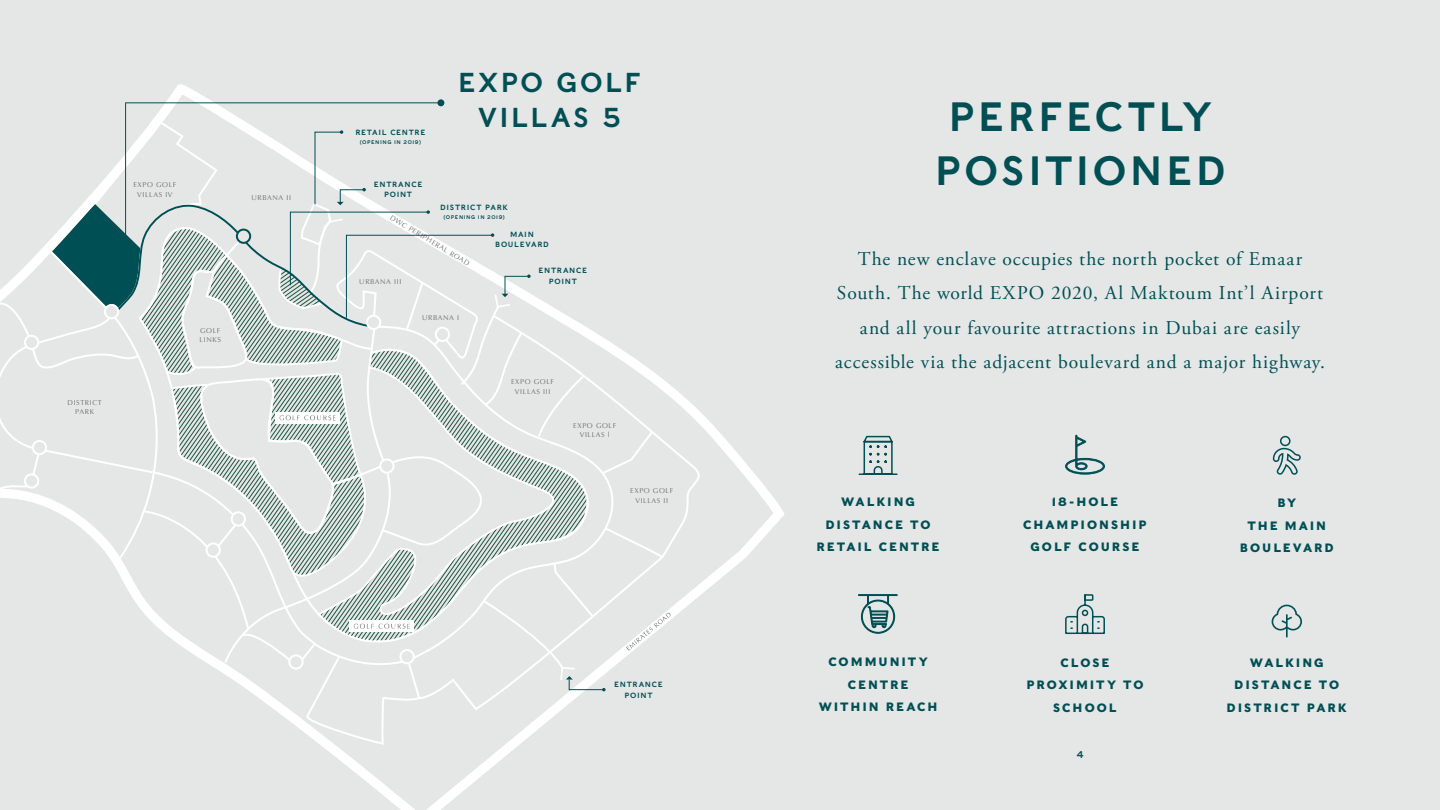
<style>
.page{position:relative;width:1440px;height:810px;background:#e5e7e6}
.page>*{position:absolute;margin:0;border:0;box-sizing:border-box;transform-origin:0 0}
.t1{font:40.5px/54px "Caslons Egyptian";letter-spacing:.065em;color:#004f54;text-align:center}
.t2{font:27.08px/34.8px "Caslons Egyptian";letter-spacing:.085em;color:#004f54;text-align:center}
.t3{font:19.5px/34.5px "Adobe Garamond Pro";letter-spacing:.045em;color:#004f54;text-align:center}
.t4{font:700 12px/22.5px "Caslons Egyptian";letter-spacing:.16em;color:#004f54;text-align:center}
.t5{font:9.75px "Caslons Egyptian";color:#004f54}
.t6{font:7.5px/10.5px "Caslons Egyptian";letter-spacing:.085em;color:#004f54;text-align:center}
.t7{font:7.05px/9.8px "Optima";letter-spacing:.085em;color:#6d6e70;text-align:center}
.t8{font:5.25px "Caslons Egyptian";letter-spacing:.105em;color:#004f54}
</style>
<div class="page">
<svg style="left:126px;top:84px;width:659px;height:726px"></svg>
<svg style="left:670px;top:313px;width:41px;height:247px"></svg>
<hr style="left:125px;top:102px;width:316px;height:1px;background:#004f54">
<div style="left:437px;top:99px;width:7px;height:7px;background:#004f54;border-radius:50%"></div>
<svg style="left:1065px;top:435px;width:40px;height:39px"></svg>
<svg style="left:1065px;top:594px;width:40px;height:41px"></svg>
<svg style="left:858px;top:594px;width:40px;height:40px"></svg>
<svg style="left:1272px;top:435px;width:29px;height:40px"></svg>
<hr style="left:125px;top:103px;width:1px;height:140px;background:#004f54">
<svg style="left:1272px;top:605px;width:30px;height:33px"></svg>
<svg style="left:858px;top:435px;width:40px;height:40px"></svg>
<svg style="left:0;top:120px;width:670px;height:626px"></svg>
<p class="t7" style="left:133px;top:179px;width:45px">EXPO GOLF<br>VILLAS IV</p>
<p class="t7" style="left:252px;top:192px;width:41px">URBANA II</p>
<p class="t7" style="left:68px;top:397px;width:36px">DISTRICT<br>PARK</p>
<p class="t7" style="left:200px;top:325px;width:23px;text-align:left">GOLF<br>LINKS</p>
<p class="t6" style="left:355px;top:127px;width:72px">RETAIL CENTRE</p>
<p class="t8" style="left:360px;top:139px;width:63px">(OPENING IN 2019)</p>
<p class="t6" style="left:374px;top:179px;width:50px">ENTRANCE<br>POINT</p>
<h2 class="t2" style="left:458px;top:65px;width:185px">EXPO GOLF<br>VILLAS 5</h2>
<p class="t6" style="left:440px;top:202px;width:69px">DISTRICT PARK</p>
<p class="t7" style="left:393px;top:213px;width:93px;rotate:31deg">DWC PERIPHERAL ROAD</p>
<p class="t8" style="left:444px;top:214px;width:63px">(OPENING IN 2019)</p>
<p class="t6" style="left:495px;top:229px;width:55px">MAIN<br>BOULEVARD</p>
<p class="t6" style="left:539px;top:265px;width:50px">ENTRANCE<br>POINT</p>
<p class="t7" style="left:359px;top:277px;width:44px">URBANA III</p>
<p class="t7" style="left:422px;top:313px;width:38px">URBANA I</p>
<p class="t7" style="left:511px;top:377px;width:45px">EXPO GOLF<br>VILLAS III</p>
<p class="t7" style="left:573px;top:420px;width:45px">EXPO GOLF<br>VILLAS l</p>
<p class="t7" style="left:630px;top:486px;width:45px">EXPO GOLF<br>VILLAS II</p>
<p class="t6" style="left:614px;top:679px;width:50px">ENTRANCE<br>POINT</p>
<h1 class="t1" style="left:935px;top:89px;width:292px">PERFECTLY<br>POSITIONED</h1>
<p class="t3" style="left:835px;top:243px;width:491px">The new enclave occupies the north pocket of Emaar South. The world EXPO 2020, Al Maktoum Int’l Airport and all your favourite attractions in Dubai are easily accessible via the adjacent boulevard and a major highway.</p>
<p class="t4" style="left:817px;top:491px;width:125px">WALKING<br>DISTANCE TO<br>RETAIL CENTRE</p>
<p class="t4" style="left:1023px;top:491px;width:125px">18-HOLE<br>CHAMPIONSHIP<br>GOLF COURSE</p>
<p class="t4" style="left:819px;top:651px;width:120px">COMMUNITY<br>CENTRE<br>WITHIN REACH</p>
<p class="t4" style="left:1026px;top:651px;width:119px">CLOSE<br>PROXIMITY TO<br>SCHOOL</p>
<p class="t5" style="left:1076px;top:748px;width:9px">4</p>
<p class="t4" style="left:1240px;top:492px;width:95px">BY<br>THE MAIN<br>BOULEVARD</p>
<p class="t4" style="left:1227px;top:651px;width:122px">WALKING<br>DISTANCE TO<br>DISTRICT PARK</p>
</div>
